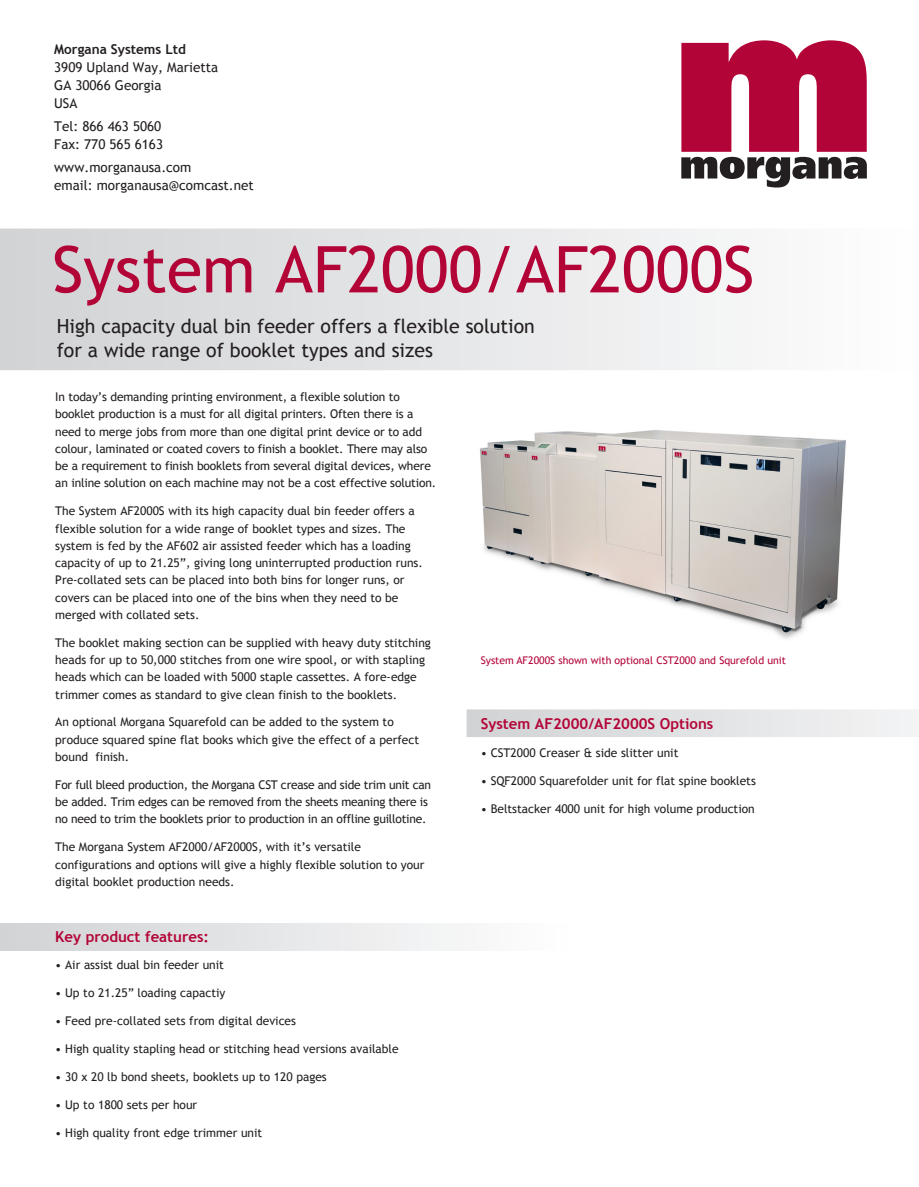
<style>
.page{position:relative;width:919px;height:1187px;background:#fff}
.page>*{position:absolute;margin:0;border:0;box-sizing:border-box;transform-origin:0 0}
.t1{font:64.5px "Trebuchet MS";color:#b30437}
.t2{font:19.5px/24px "Trebuchet MS";color:#231f20}
.t3{font:700 15px "Trebuchet MS";color:#b30437}
.t4{font:13.5px/18px "Trebuchet MS";color:#231f20}
.t5{font:12px/17.2px "Trebuchet MS";color:#231f20}
.t6{font:12px/17.2px "Trebuchet MS";letter-spacing:-.02em;color:#231f20}
.t7{font:10.5px "Trebuchet MS";color:#b30437}
.s1{font-weight:700}
</style>
<div class="page">
<svg style="left:0;top:228px;width:734px;height:142px"></svg>
<svg style="left:681px;top:40px;width:185px;height:147px"></svg>
<svg style="left:466px;top:709px;width:452px;height:28px"></svg>
<svg style="left:0;top:923px;width:454px;height:27px"></svg>
<img style="left:480px;top:430px;width:366px;height:209px">
<p class="t4" style="left:54px;top:40px;width:165px"><span class="s1">Morgana Systems Ltd<br></span>3909 Upland Way, Marietta<br>GA 30066 Georgia<br>USA</p>
<p class="t4" style="left:54px;top:117px;width:110px">Tel: 866 463 5060<br>Fax: 770 565 6163</p>
<p class="t4" style="left:54px;top:158px;width:201px">www.morganausa.com<br>email: morganausa@comcast.net</p>
<p class="t1" style="left:52px;top:231px;width:703px">System AF2000/AF2000S</p>
<p class="t2" style="left:57px;top:315px;width:479px">High capacity dual bin feeder offers a flexible solution for a wide range of booklet types and sizes</p>
<p class="t5" style="left:55px;top:388px;width:382px">In today’s demanding printing environment, a flexible solution to booklet production is a must for all digital printers. Often there is a need to merge jobs from more than one digital print device or to add colour, laminated or coated covers to finish a booklet. There may also be a requirement to finish booklets from several digital devices, where an inline solution on each machine may not be a cost effective solution.</p>
<p class="t5" style="left:55px;top:502px;width:369px">The System AF2000S with its high capacity dual bin feeder offers a flexible solution for a wide range of booklet types and sizes. The system is fed by the AF602 air assisted feeder which has a loading capacity of up to 21.25”, giving long uninterrupted production runs.<br>Pre-collated sets can be placed into both bins for longer runs, or covers can be placed into one of the bins when they need to be merged with collated sets.</p>
<p class="t5" style="left:55px;top:634px;width:377px">The booklet making section can be supplied with heavy duty stitching heads for up to 50,000 stitches from one wire spool, or with stapling heads which can be loaded with 5000 staple cassettes. A fore-edge trimmer comes as standard to give clean finish to the booklets.</p>
<p class="t5" style="left:55px;top:713px;width:365px">An optional Morgana Squarefold can be added to the system to produce squared spine flat books which give the effect of a perfect bound finish.</p>
<p class="t6" style="left:55px;top:776px;width:377px">For full bleed production, the Morgana CST crease and side trim unit can be added. Trim edges can be removed from the sheets meaning there is no need to trim the booklets prior to production in an offline guillotine.</p>
<p class="t5" style="left:55px;top:838px;width:370px">The Morgana System AF2000/AF2000S, with it’s versatile configurations and options will give a highly flexible solution to your digital booklet production needs.</p>
<p class="t3" style="left:55px;top:926px;width:155px">Key product features:</p>
<p class="t5" style="left:55px;top:956px;width:170px">• Air assist dual bin feeder unit</p>
<p class="t5" style="left:55px;top:984px;width:172px">• Up to 21.25” loading capactiy</p>
<p class="t5" style="left:55px;top:1012px;width:242px">• Feed pre-collated sets from digital devices</p>
<p class="t5" style="left:55px;top:1040px;width:345px">• High quality stapling head or stitching head versions available</p>
<p class="t5" style="left:55px;top:1068px;width:273px">• 30 x 20 lb bond sheets, booklets up to 120 pages</p>
<p class="t5" style="left:55px;top:1096px;width:143px">• Up to 1800 sets per hour</p>
<p class="t5" style="left:55px;top:1123px;width:208px">• High quality front edge trimmer unit</p>
<p class="t7" style="left:480px;top:654px;width:307px">System AF2000S shown with optional CST2000 and Squrefold unit</p>
<p class="t3" style="left:480px;top:714px;width:234px">System AF2000/AF2000S Options</p>
<p class="t5" style="left:480px;top:744px;width:199px">• CST2000 Creaser &amp; side slitter unit</p>
<p class="t5" style="left:480px;top:772px;width:276px">• SQF2000 Squarefolder unit for flat spine booklets</p>
<p class="t5" style="left:480px;top:800px;width:275px">• Beltstacker 4000 unit for high volume production</p>
</div>
